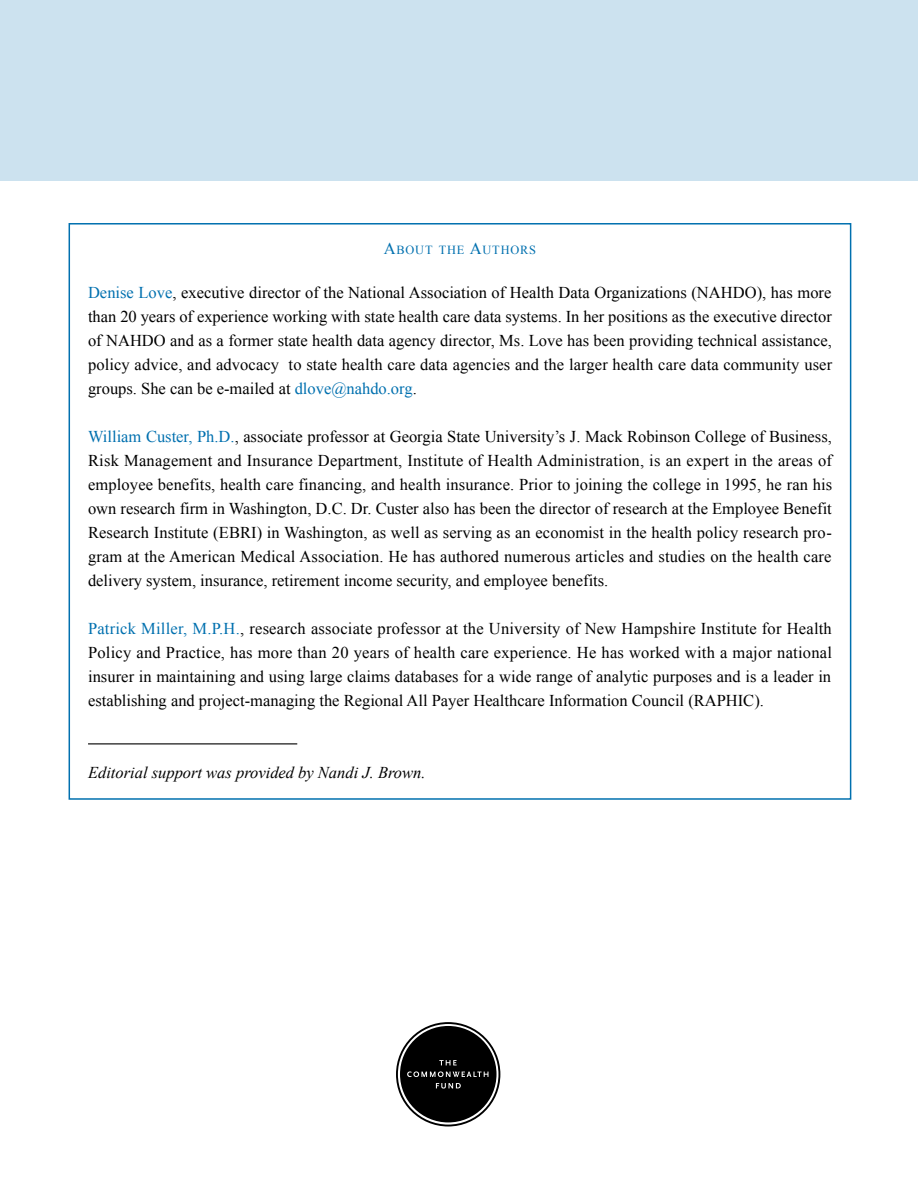
<style>
.page{position:relative;width:918px;height:1188px;background:#fff}
.page>*{position:absolute;margin:0;border:0;box-sizing:border-box;transform-origin:0 0}
.BT_-_Times_IB{font:16.5px/24px "Times New Roman";color:#000;text-align:justify}
.BT_2_-_Times_IB{font:italic 16.5px "Times New Roman";color:#000}
.Head_-_ABOUT_ACKNOW{font:12.3px "Times New Roman";letter-spacing:.065em;color:#0070af}
.s1{font-size:16.5px}
.s2{color:#0070af}
</style>
<div class="page">
<div style="left:0;top:0;width:918px;height:181px;background:#cce2ef"></div>
<svg style="left:396px;top:1022px;width:104px;height:104px"></svg>
<svg style="left:398px;top:1024px;width:100px;height:101px"></svg>
<div style="left:400px;top:1026px;width:97px;height:96px;background:#000;border-radius:50%"></div>
<svg style="left:439px;top:1060px;width:18px;height:5px"></svg>
<svg style="left:407px;top:1071px;width:81px;height:6px"></svg>
<svg style="left:436px;top:1083px;width:25px;height:6px"></svg>
<hr style="left:88px;top:743px;width:209px;height:1px;background:#000">
<p class="Head_-_ABOUT_ACKNOW" style="left:384px;top:242px;width:154px"><span class="s1">A</span>BOUT THE <span class="s1">A</span>UTHORS</p>
<p class="BT_-_Times_IB" style="left:88px;top:280px;width:746px"><span class="s2">Denise Love</span>, executive director of the National Association of Health Data Organizations (NAHDO), has more than 20 years of experience working with state health care data systems. In her positions as the executive director of NAHDO and as a former state health data agency director, Ms. Love has been providing technical assistance, policy advice, and advocacy to state health care data agencies and the larger health care data community user groups. She can be e-mailed at <span class="s2">dlove@nahdo.org</span>.</p>
<p class="BT_-_Times_IB" style="left:88px;top:424px;width:746px"><span class="s2">William Custer, Ph.D.</span>, associate professor at Georgia State University’s J. Mack Robinson College of Business, Risk Management and Insurance Department, Institute of Health Administration, is an expert in the areas of employee benefits, health care financing, and health insurance. Prior to joining the college in 1995, he ran his own research firm in Washington, D.C. Dr. Custer also has been the director of research at the Employee Benefit Research Institute (EBRI) in Washington, as well as serving as an economist in the health policy research pro&shy;gram at the American Medical Association. He has authored numerous articles and studies on the health care delivery system, insurance, retirement income security, and employee benefits.</p>
<p class="BT_-_Times_IB" style="left:88px;top:616px;width:745px"><span class="s2">Patrick Miller, M.P.H.</span>, research associate professor at the University of New Hampshire Institute for Health Policy and Practice, has more than 20 years of health care experience. He has worked with a major national insurer in maintaining and using large claims databases for a wide range of analytic purposes and is a leader in establishing and project-managing the Regional All Payer Healthcare Information Council (RAPHIC).</p>
<p class="BT_2_-_Times_IB" style="left:88px;top:761px;width:339px">Editorial support was provided by Nandi J. Brown.</p>
</div>
